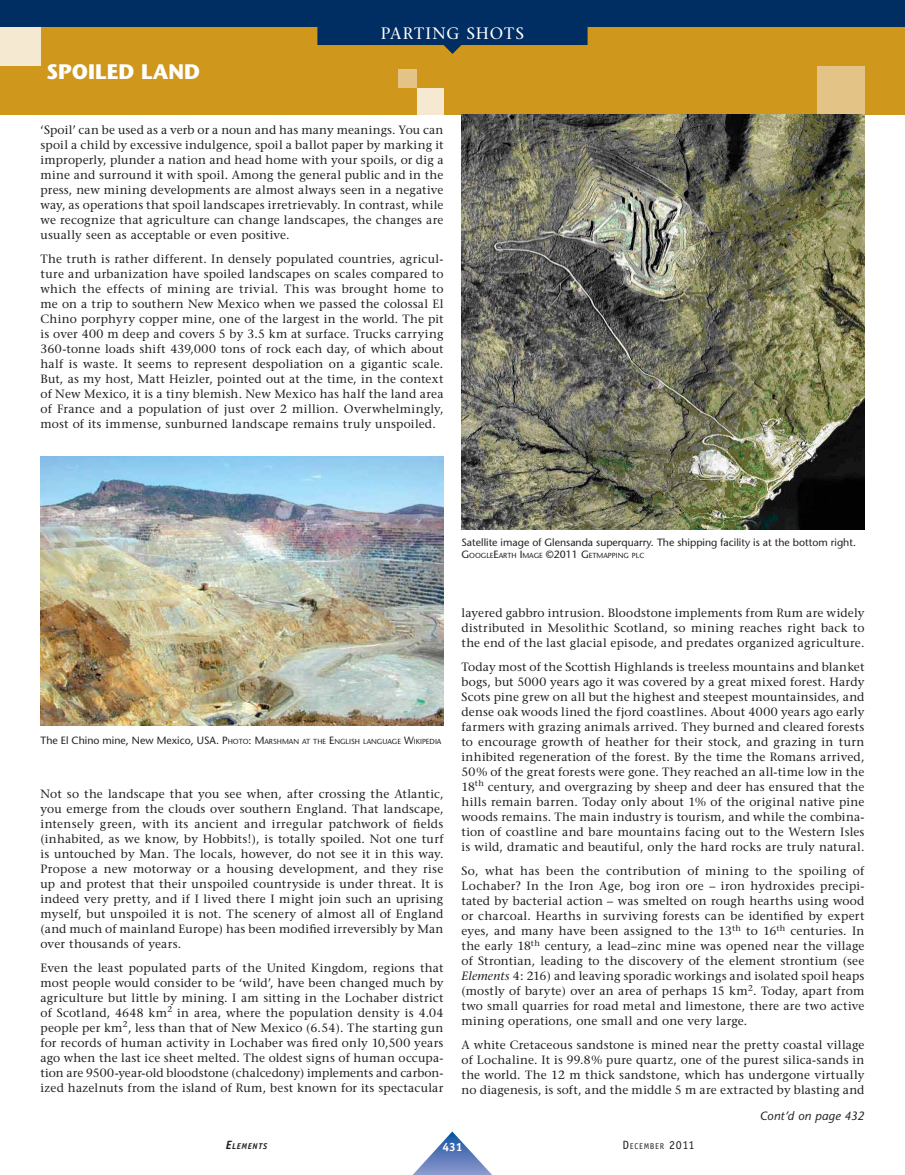
<style>
.page{position:relative;width:905px;height:1175px;background:#fff}
.page>*{position:absolute;margin:0;border:0;box-sizing:border-box;transform-origin:0 0}
.t1{font:700 21px "Stone Sans";color:#fff}
.t2{font:16.5px "Stone Serif";letter-spacing:.06em;color:#fff}
.t3{font:12px/15px "Stone Serif";letter-spacing:.02em;color:#231f20;text-align:justify}
.t4{font:italic 12px "Stone Sans";letter-spacing:.015em;color:#231f20}
.t5{font:700 12px "Officina Sans";color:#fff}
.t6{font:10.5px "Stone Sans";color:#231f20}
.t7{font:8.4px "Officina Sans";letter-spacing:.085em;color:#231f20}
.t8{font:italic 700 8.4px "Officina Sans";letter-spacing:.08em;color:#231f20}
.t9{font:7.35px "Stone Sans";color:#231f20}
.s1{font-size:10.5px}
.s2{font-style:italic}
.s3{font-size:12px}
</style>
<div class="page">
<div style="left:0;top:0;width:904px;height:114px;background:#cf971c"></div>
<div style="left:0;top:27px;width:40px;height:39px;background:#f5ead1"></div>
<div style="left:816px;top:66px;width:48px;height:47px;background:#e4c386"></div>
<div style="left:416px;top:88px;width:27px;height:27px;background:#f5ead1"></div>
<div style="left:398px;top:70px;width:18px;height:18px;background:#e4c386"></div>
<img style="left:40px;top:456px;width:403px;height:269px">
<img style="left:461px;top:114px;width:403px;height:415px">
<svg style="left:413px;top:1131px;width:78px;height:43px"></svg>
<svg style="left:0;top:0;width:904px;height:54px;fill:#002d62"></svg>
<h1 class="t1" style="left:46px;top:59px;width:153px">SPOILED LAND</h1>
<h2 class="t2" style="left:381px;top:23px;width:145px">PARTING SHOTS</h2>
<p class="t3" style="left:40px;top:123px;width:404px">‘Spoil’ can be used as a verb or a noun and has many meanings. You can spoil a child by excessive indulgence, spoil a ballot paper by marking it improperly, plunder a nation and head home with your spoils, or dig a mine and surround it with spoil. Among the general public and in the press, new mining developments are almost always seen in a negative way, as operations that spoil landscapes irretrievably. In contrast, while we recognize that agriculture can change landscapes, the changes are usually seen as acceptable or even positive.</p>
<p class="t3" style="left:40px;top:252px;width:404px">The truth is rather different. In densely populated countries, agricul&shy;ture and urbanization have spoiled landscapes on scales compared to which the effects of mining are trivial. This was brought home to me on a trip to southern New Mexico when we passed the colossal El Chino porphyry copper mine, one of the largest in the world. The pit is over 400 m deep and covers 5 by 3.5 km at surface. Trucks carrying 360-tonne loads shift 439,000 tons of rock each day, of which about half is waste. It seems to represent despoliation on a gigantic scale.<br>But, as my host, Matt Heizler, pointed out at the time, in the context of New Mexico, it is a tiny blemish. New Mexico has half the land area of France and a population of just over 2 million. Overwhelmingly, most of its immense, sunburned landscape remains truly unspoiled.</p>
<p class="t6" style="left:461px;top:536px;width:396px">Satellite image of Glensanda superquarry. The shipping facility is at the bottom right.</p>
<p class="t9" style="left:461px;top:551px;width:184px"><span class="s1">G</span> OOGLE<span class="s1">E</span>ARTH <span class="s1">I</span> MAGE <span class="s1">©</span><span class="s1">2011 G</span> ETMAPPING PLC</p>
<p class="t9" style="left:40px;top:737px;width:402px"><span class="s1">The El Chino mine, New Mexico, USA.</span> <span class="s1">P</span>HOTO<span class="s1">: M</span>ARSHMAN AT THE <span class="s1">E</span>NGLISH LANGUAGE <span class="s1">W</span>IKIPEDIA</p>
<p class="t3" style="left:41px;top:786px;width:404px">Not so the landscape that you see when, after crossing the Atlantic, you emerge from the clouds over southern England. That landscape, intensely green, with its ancient and irregular patchwork of fields (inhabited, as we know, by Hobbits!), is totally spoiled. Not one turf is untouched by Man. The locals, however, do not see it in this way.<br>Propose a new motorway or a housing development, and they rise up and protest that their unspoiled countryside is under threat. It is indeed very pretty, and if I lived there I might join such an uprising myself, but unspoiled it is not. The scenery of almost all of England (and much of mainland Europe) has been modified irreversibly by Man over thousands of years.</p>
<p class="t3" style="left:40px;top:960px;width:404px">Even the least populated parts of the United Kingdom, regions that most people would consider to be ‘wild’, have been changed much by agriculture but little by mining. I am sitting in the Lochaber district of Scotland, 4648 km<sup>2</sup> in area, where the population density is 4.04 people per km<sup>2</sup>, less than that of New Mexico (6.54). The starting gun for records of human activity in Lochaber was fired only 10,500 years ago when the last ice sheet melted. The oldest signs of human occupa&shy;tion are 9500-year-old bloodstone (chalcedony) implements and carbon&shy;ized hazelnuts from the island of Rum, best known for its spectacular</p>
<p class="t3" style="left:461px;top:605px;width:404px">layered gabbro intrusion. Bloodstone implements from Rum are widely distributed in Mesolithic Scotland, so mining reaches right back to the end of the last glacial episode, and predates organized agriculture.</p>
<p class="t3" style="left:461px;top:659px;width:404px">Today most of the Scottish Highlands is treeless mountains and blanket bogs, but 5000 years ago it was covered by a great mixed forest. Hardy Scots pine grew on all but the highest and steepest mountainsides, and dense oak woods lined the fjord coastlines. About 4000 years ago early farmers with grazing animals arrived. They burned and cleared forests to encourage growth of heather for their stock, and grazing in turn inhibited regeneration of the forest. By the time the Romans arrived, 50% of the great forests were gone. They reached an all-time low in the 18<sup>th</sup> century, and overgrazing by sheep and deer has ensured that the hills remain barren. Today only about 1% of the original native pine woods remains. The main industry is tourism, and while the combina&shy;tion of coastline and bare mountains facing out to the Western Isles is wild, dramatic and beautiful, only the hard rocks are truly natural.</p>
<p class="t3" style="left:461px;top:863px;width:404px">So, what has been the contribution of mining to the spoiling of Lochaber? In the Iron Age, bog iron ore – iron hydroxides precipi&shy;tated by bacterial action – was smelted on rough hearths using wood or charcoal. Hearths in surviving forests can be identified by expert eyes, and many have been assigned to the 13<sup>th</sup> to 16<sup>th</sup> centuries. In the early 18<sup>th</sup> century, a lead–zinc mine was opened near the village of Strontian, leading to the discovery of the element strontium (see <span class="s2">Elements</span> 4: 216) and leaving sporadic workings and isolated spoil heaps (mostly of baryte) over an area of perhaps 15 km<sup>2</sup>. Today, apart from two small quarries for road metal and limestone, there are two active mining operations, one small and one very large.</p>
<p class="t3" style="left:461px;top:1037px;width:404px">A white Cretaceous sandstone is mined near the pretty coastal village of Lochaline. It is 99.8% pure quartz, one of the purest silica-sands in the world. The 12 m thick sandstone, which has undergone virtually no diagenesis, is soft, and the middle 5 m are extracted by blasting and</p>
<p class="t4" style="left:759px;top:1109px;width:106px">Cont’d on page 432</p>
<p class="t8" style="left:226px;top:1141px;width:43px"><span class="s3">E</span>LEMENTS</p>
<p class="t5" style="left:442px;top:1139px;width:22px">431</p>
<p class="t7" style="left:622px;top:1141px;width:74px"><span class="s3">D</span>ECEMBER <span class="s3">2011</span></p>
</div>
